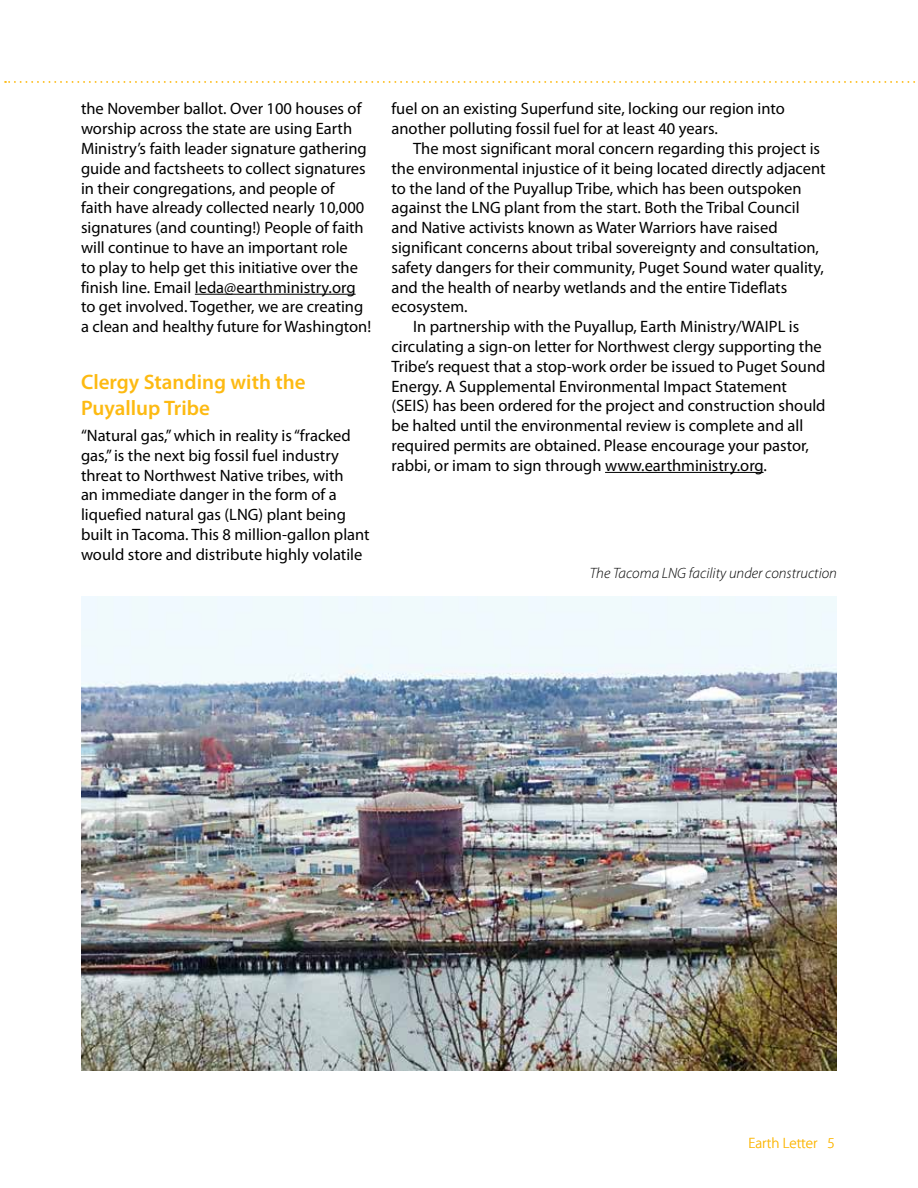
<style>
.page{position:relative;width:918px;height:1188px;background:#fff}
.page>*{position:absolute;margin:0;border:0;box-sizing:border-box;transform-origin:0 0}
.t1{font:600 21px/25.2px "Myriad Pro";color:#fdba12}
.t2{font:16.5px/19.8px "Myriad Pro";color:#000}
.t3{font:italic 300 15px "Myriad Pro";color:#000}
.t4{font:300 15px "Myriad Pro";color:#fdba12}
</style>
<div class="page">
<svg style="left:5px;top:81px;width:910px;height:2px"></svg>
<hr style="left:195px;top:294px;width:161px;height:1px;background:#000">
<img style="left:81px;top:597px;width:756px;height:473px">
<hr style="left:605px;top:472px;width:159px;height:1px;background:#000">
<p class="t2" style="left:81px;top:99px;width:292px">the November ballot. Over 100 houses of worship across the state are using Earth Ministry’s faith leader signature gathering guide and factsheets to collect signatures in their congregations, and people of<br>faith have already collected nearly 10,000 signatures (and counting!) People of faith will continue to have an important role<br>to play to help get this initiative over the finish line. Email leda@earthministry.org to get involved. Together, we are creating a clean and healthy future for Washington!</p>
<p class="t1" style="left:81px;top:370px;width:226px">Clergy Standing with the<br>Puyallup Tribe</p>
<p class="t2" style="left:81px;top:426px;width:290px">“Natural gas,” which in reality is “fracked gas,” is the next big fossil fuel industry threat to Northwest Native tribes, with<br>an immediate danger in the form of a liquefied natural gas (LNG) plant being built in Tacoma. This 8 million-gallon plant would store and distribute highly volatile</p>
<p class="t2" style="left:392px;top:99px;width:395px">fuel on an existing Superfund site, locking our region into another polluting fossil fuel for at least 40 years.</p>
<p class="t2" style="left:413px;top:139px;width:408px">The most significant moral concern regarding this project is</p>
<p class="t2" style="left:392px;top:159px;width:436px">the environmental injustice of it being located directly adjacent</p>
<p class="t2" style="left:392px;top:178px;width:412px">to the land of the Puyallup Tribe, which has been outspoken</p>
<p class="t2" style="left:392px;top:198px;width:410px">against the LNG plant from the start. Both the Tribal Council</p>
<p class="t2" style="left:392px;top:218px;width:388px">and Native activists known as Water Warriors have raised</p>
<p class="t2" style="left:392px;top:238px;width:429px">significant concerns about tribal sovereignty and consultation,</p>
<p class="t2" style="left:392px;top:258px;width:434px">safety dangers for their community, Puget Sound water quality,</p>
<p class="t2" style="left:392px;top:277px;width:397px">and the health of nearby wetlands and the entire Tideflats</p>
<p class="t2" style="left:392px;top:297px;width:78px">ecosystem.</p>
<p class="t2" style="left:413px;top:317px;width:388px">In partnership with the Puyallup, Earth Ministry/WAIPL is</p>
<p class="t2" style="left:392px;top:337px;width:432px">circulating a sign-on letter for Northwest clergy supporting the</p>
<p class="t2" style="left:392px;top:357px;width:435px">Tribe’s request that a stop-work order be issued to Puget Sound</p>
<p class="t2" style="left:392px;top:376px;width:397px">Energy. A Supplemental Environmental Impact Statement</p>
<p class="t2" style="left:392px;top:396px;width:436px">(SEIS) has been ordered for the project and construction should</p>
<p class="t2" style="left:392px;top:416px;width:413px">be halted until the environmental review is complete and all</p>
<p class="t2" style="left:392px;top:436px;width:419px">required permits are obtained. Please encourage your pastor,</p>
<p class="t2" style="left:392px;top:456px;width:377px">rabbi, or imam to sign through www.earthministry.org.</p>
<p class="t3" style="left:590px;top:565px;width:249px">The Tacoma LNG facility under construction</p>
<p class="t4" style="left:748px;top:1133px;width:88px">Earth Letter 5</p>
</div>
